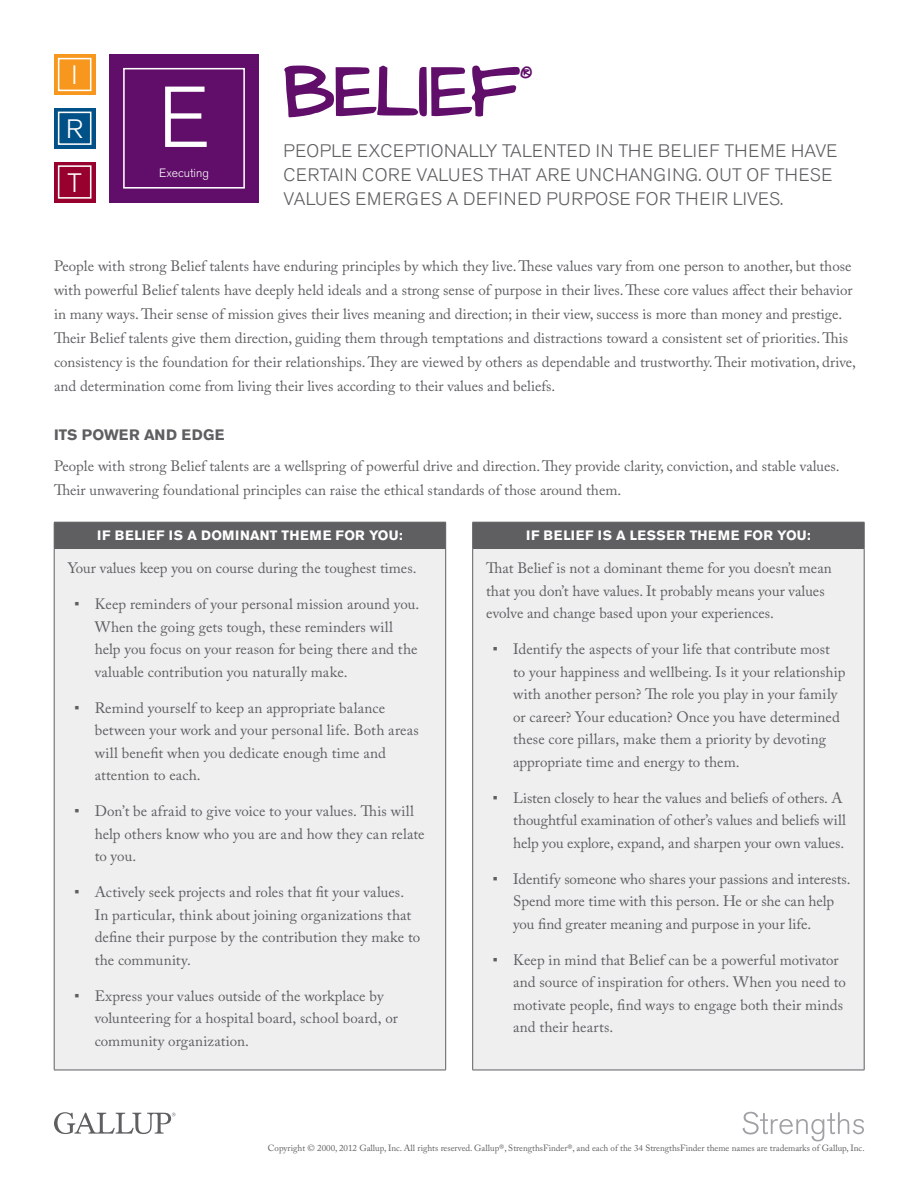
<style>
.page{position:relative;width:918px;height:1188px;background:#fff}
.page>*{position:absolute;margin:0;border:0;box-sizing:border-box;transform-origin:0 0}
.t1{font:300 85.5px "Akzidenz Grotesk BE";color:#fff}
.Strengths_HdrPurp{font:700 82.5px "Strengths";letter-spacing:-.01em;color:#600e69}
.t2{font:300 26.4px "Akzidenz Grotesk BE";color:#fff}
.Strengths_HdrPurp-2{font:700 21.9px "Strengths";color:#600e69}
.Main_subhead{font:300 18px/24px "Akzidenz Grotesk BE";letter-spacing:.03em;color:#5f5f62}
.List_Bullet_0{font:15px/22.5px "Adobe Caslon Pro";letter-spacing:.005em;color:#5f5f62}
.Text_Body_10_16{font:15px/24px "Adobe Caslon Pro";color:#5f5f62}
.Text_Body_10_15{font:15px/22.5px "Adobe Caslon Pro";color:#5f5f62}
.Page_Subheads{font:700 15px "Akzidenz Grotesk BE";letter-spacing:.02em;color:#5f5f62}
.Cell_header{font:700 13.5px "Akzidenz Grotesk BE";letter-spacing:.05em;color:#fff}
.t3{font:300 12px "Akzidenz Grotesk BE";color:#fff}
.t4{font:9px "Adobe Caslon Pro";color:#5f5f62}
.s1{font-family:"Akzidenz Grotesk BE"}
</style>
<div class="page">
<svg style="left:54px;top:1112px;width:122px;height:22px"></svg>
<svg style="left:743px;top:1112px;width:121px;height:29px"></svg>
<div style="left:109px;top:54px;width:150px;height:148px;background:#600e69"></div>
<div style="left:123px;top:68px;width:122px;height:121px;border:2px solid #fff"></div>
<div style="left:54px;top:108px;width:41px;height:41px;background:#005187"></div>
<div style="left:58px;top:112px;width:33px;height:33px;border:2px solid #fff"></div>
<div style="left:54px;top:54px;width:41px;height:41px;background:#f7971d"></div>
<div style="left:58px;top:58px;width:33px;height:33px;border:2px solid #fff"></div>
<div style="left:54px;top:162px;width:41px;height:40px;background:#98012d"></div>
<div style="left:58px;top:165px;width:33px;height:34px;border:2px solid #fff"></div>
<div style="left:55px;top:549px;width:809px;height:521px;background:#efeff0"></div>
<hr style="left:54px;top:549px;width:1px;height:521px;background:#5f5f62">
<hr style="left:864px;top:549px;width:1px;height:521px;background:#5f5f62">
<hr style="left:54px;top:1070px;width:392px;height:1px;background:#5f5f62">
<hr style="left:472px;top:1070px;width:392px;height:1px;background:#5f5f62">
<div style="left:54px;top:522px;width:811px;height:27px;background:#5f5f62"></div>
<hr style="left:445px;top:549px;width:1px;height:521px;background:#5f5f62">
<hr style="left:472px;top:549px;width:1px;height:521px;background:#5f5f62">
<p class="t2" style="left:72px;top:60px;width:8px">I</p>
<p class="t2" style="left:66px;top:114px;width:19px">R</p>
<p class="t2" style="left:68px;top:168px;width:16px">T</p>
<p class="t1" style="left:158px;top:69px;width:53px">E</p>
<p class="t3" style="left:159px;top:166px;width:51px">Executing</p>
<p class="Strengths_HdrPurp" style="left:284px;top:55px;width:239px">BELIEF</p>
<p class="Strengths_HdrPurp-2" style="left:521px;top:62px;width:13px">€</p>
<p class="Main_subhead" style="left:284px;top:140px;width:555px">PEOPLE EXCEPTIONALLY TALENTED IN THE BELIEF THEME HAVE<br>CERTAIN CORE VALUES THAT ARE UNCHANGING. OUT OF THESE<br>VALUES EMERGES A DEFINED PURPOSE FOR THEIR LIVES.</p>
<p class="Text_Body_10_16" style="left:54px;top:254px;width:803px">People with strong Belief talents have enduring principles by which they live. These values vary from one person to another, but those with powerful Belief talents have deeply held ideals and a strong sense of purpose in their lives. These core values affect their behavior in many ways. Their sense of mission gives their lives meaning and direction; in their view, success is more than money and prestige.<br>Their Belief talents give them direction, guiding them through temptations and distractions toward a consistent set of priorities. This consistency is the foundation for their relationships. They are viewed by others as dependable and trustworthy. Their motivation, drive, and determination come from living their lives according to their values and beliefs.</p>
<p class="Page_Subheads" style="left:54px;top:426px;width:172px">ITS POWER AND EDGE</p>
<p class="Text_Body_10_16" style="left:54px;top:454px;width:787px">People with strong Belief talents are a wellspring of powerful drive and direction. They provide clarity, conviction, and stable values.<br>Their unwavering foundational principles can raise the ethical standards of those around them.</p>
<p class="Cell_header" style="left:97px;top:528px;width:307px">IF BELIEF IS A DOMINANT THEME FOR YOU:</p>
<p class="Cell_header" style="left:526px;top:528px;width:286px">IF BELIEF IS A LESSER THEME FOR YOU:</p>
<p class="Text_Body_10_15" style="left:68px;top:557px;width:350px">Your values keep you on course during the toughest times.</p>
<p class="List_Bullet_0" style="left:95px;top:593px;width:326px;text-indent:-20px"><span class="s1">•</span> Keep reminders of your personal mission around you.<br>When the going gets tough, these reminders will help you focus on your reason for being there and the valuable contribution you naturally make.</p>
<p class="List_Bullet_0" style="left:95px;top:696px;width:326px;text-indent:-20px"><span class="s1">•</span> Remind yourself to keep an appropriate balance between your work and your personal life. Both areas will benefit when you dedicate enough time and attention to each.</p>
<p class="List_Bullet_0" style="left:95px;top:800px;width:331px;text-indent:-20px"><span class="s1">•</span> Don’t be afraid to give voice to your values. This will help others know who you are and how they can relate to you.</p>
<p class="List_Bullet_0" style="left:95px;top:881px;width:327px;text-indent:-20px"><span class="s1">•</span> Actively seek projects and roles that fit your values.<br>In particular, think about joining organizations that define their purpose by the contribution they make to the community.</p>
<p class="List_Bullet_0" style="left:95px;top:984px;width:305px;text-indent:-20px"><span class="s1">•</span> Express your values outside of the workplace by volunteering for a hospital board, school board, or community organization.</p>
<p class="Text_Body_10_15" style="left:486px;top:557px;width:347px">That Belief is not a dominant theme for you doesn’t mean that you don’t have values. It probably means your values evolve and change based upon your experiences.</p>
<p class="List_Bullet_0" style="left:513px;top:638px;width:334px;text-indent:-20px"><span class="s1">•</span> Identify the aspects of your life that contribute most to your happiness and wellbeing. Is it your relationship with another person? The role you play in your family or career? Your education? Once you have determined these core pillars, make them a priority by devoting appropriate time and energy to them.</p>
<p class="List_Bullet_0" style="left:513px;top:786px;width:334px;text-indent:-20px"><span class="s1">•</span> Listen closely to hear the values and beliefs of others. A thoughtful examination of other’s values and beliefs will help you explore, expand, and sharpen your own values.</p>
<p class="List_Bullet_0" style="left:513px;top:867px;width:339px;text-indent:-20px"><span class="s1">•</span> Identify someone who shares your passions and interests.<br>Spend more time with this person. He or she can help you find greater meaning and purpose in your life.</p>
<p class="List_Bullet_0" style="left:513px;top:948px;width:334px;text-indent:-20px"><span class="s1">•</span> Keep in mind that Belief can be a powerful motivator and source of inspiration for others. When you need to motivate people, find ways to engage both their minds and their hearts.</p>
<p class="t4" style="left:268px;top:1143px;width:598px">Copyright © 2000, 2012 Gallup, Inc. All rights reserved. Gallup®, StrengthsFinder®, and each of the 34 StrengthsFinder theme names are trademarks of Gallup, Inc.</p>
</div>
